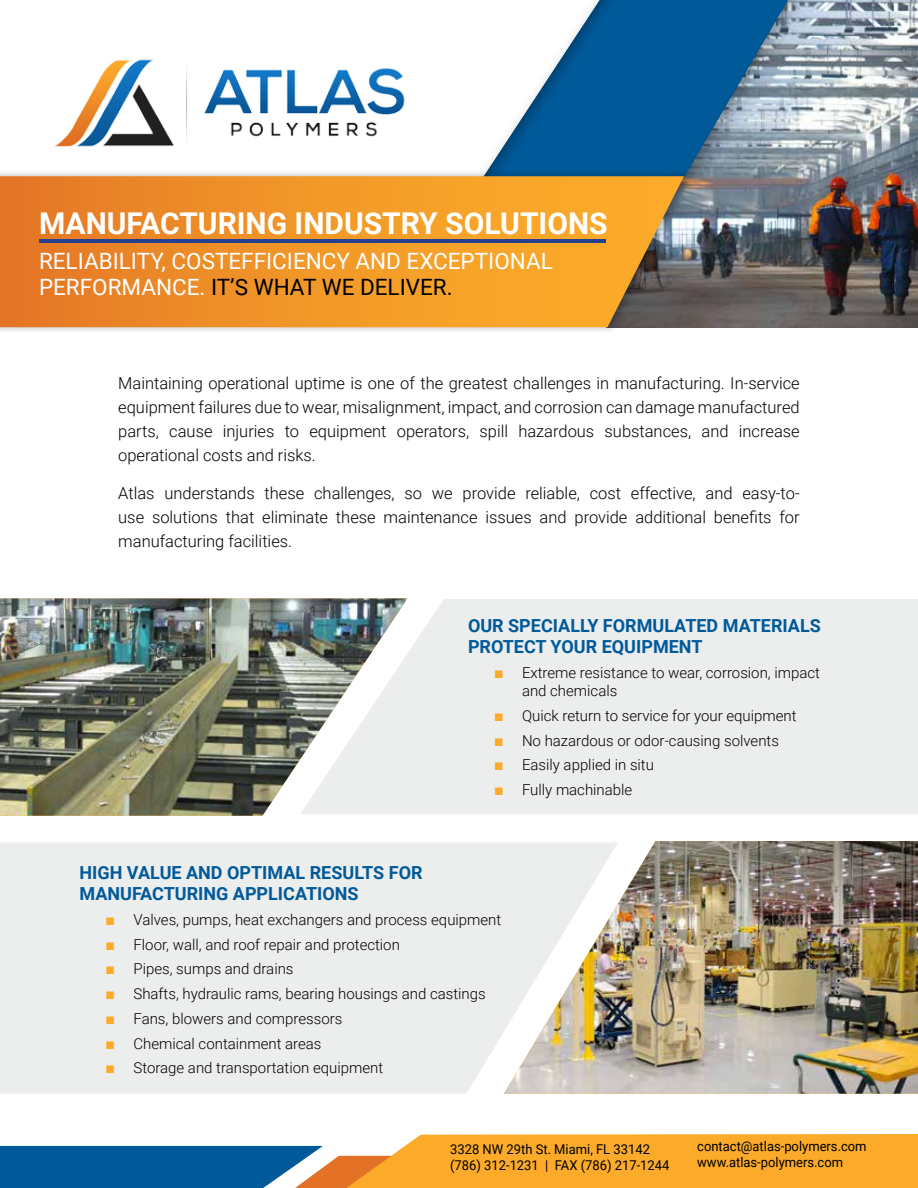
<style>
.page{position:relative;width:918px;height:1188px;background:#fff}
.page>*{position:absolute;margin:0;border:0;box-sizing:border-box;transform-origin:0 0}
.t1{font:700 30px "Roboto";color:#fff}
.t2{font:22.5px/25.5px "Roboto";color:#fff}
.t3{font:700 18px/21.6px "Roboto";color:#005a9a}
.t4{font:300 16.5px/24px "Roboto";color:#000;text-align:justify}
.t5{font:300 15px/18px "Roboto";color:#000}
.t6{font:500 15px "Maven Pro";color:#fbaa29}
.t7{font:13.5px/15.8px "Roboto";color:#000;scale:.96 1}
.s1{color:#000}
</style>
<div class="page">
<img style="left:694px;top:0;width:224px;height:327px">
<div style="left:476px;top:0;width:340px;height:263px;background:#000;opacity:.3"></div>
<div style="left:481px;top:0;width:317px;height:252px;background:#000;opacity:.3"></div>
<svg style="left:0;top:1134px;width:918px;height:54px;background:#bb9f63"></svg>
<img style="left:54px;top:59px;width:351px;height:88px">
<div style="left:0;top:168px;width:694px;height:167px;background:#000;opacity:.3"></div>
<svg style="left:0;top:176px;width:684px;height:151px;background:#e7922c"></svg>
<hr style="left:39px;top:239px;width:567px;height:3px;background:#25408f">
<div style="left:408px;top:599px;width:510px;height:215px;background:#eceded"></div>
<div style="left:0;top:842px;width:504px;height:252px;background:#eceded"></div>
<img style="left:0;top:598px;width:408px;height:218px">
<img style="left:504px;top:841px;width:414px;height:253px">
<h1 class="t1" style="left:39px;top:202px;width:570px">MANUFACTURING INDUSTRY SOLUTIONS</h1>
<h2 class="t2" style="left:39px;top:248px;width:515px">RELIABILITY, COSTEFFICIENCY AND EXCEPTIONAL<br>PERFORMANCE. <span class="s1">IT’S WHAT WE DELIVER.</span></h2>
<p class="t4" style="left:118px;top:371px;width:683px">Maintaining operational uptime is one of the greatest challenges in manufacturing. In-service equipment failures due to wear, misalignment, impact, and corrosion can damage manufactured parts, cause injuries to equipment operators, spill hazardous substances, and increase operational costs and risks.</p>
<p class="t4" style="left:118px;top:480px;width:683px">Atlas understands these challenges, so we provide reliable, cost effective, and easy-to&shy;use solutions that eliminate these maintenance issues and provide additional benefits for manufacturing facilities.</p>
<p class="t3" style="left:468px;top:614px;width:354px">OUR SPECIALLY FORMULATED MATERIALS<br>PROTECT YOUR EQUIPMENT</p>
<p class="t6" style="left:495px;top:665px;width:9px">Ñ</p>
<p class="t5" style="left:522px;top:663px;width:300px">Extreme resistance to wear, corrosion, impact and chemicals</p>
<p class="t6" style="left:495px;top:708px;width:9px">Ñ</p>
<p class="t5" style="left:522px;top:706px;width:276px">Quick return to service for your equipment</p>
<p class="t6" style="left:495px;top:733px;width:9px">Ñ</p>
<p class="t5" style="left:522px;top:731px;width:259px">No hazardous or odor-causing solvents</p>
<p class="t6" style="left:495px;top:757px;width:9px">Ñ</p>
<p class="t5" style="left:522px;top:756px;width:134px">Easily applied in situ</p>
<p class="t6" style="left:495px;top:782px;width:9px">Ñ</p>
<p class="t5" style="left:522px;top:780px;width:112px">Fully machinable</p>
<p class="t3" style="left:80px;top:861px;width:345px">HIGH VALUE AND OPTIMAL RESULTS FOR<br>MANUFACTURING APPLICATIONS</p>
<p class="t6" style="left:107px;top:912px;width:9px">Ñ</p>
<p class="t5" style="left:134px;top:910px;width:369px">Valves, pumps, heat exchangers and process equipment</p>
<p class="t6" style="left:107px;top:937px;width:9px">Ñ</p>
<p class="t5" style="left:134px;top:935px;width:268px">Floor, wall, and roof repair and protection</p>
<p class="t6" style="left:107px;top:961px;width:9px">Ñ</p>
<p class="t5" style="left:134px;top:959px;width:162px">Pipes, sumps and drains</p>
<p class="t6" style="left:107px;top:986px;width:9px">Ñ</p>
<p class="t5" style="left:134px;top:984px;width:354px">Shafts, hydraulic rams, bearing housings and castings</p>
<p class="t6" style="left:107px;top:1011px;width:9px">Ñ</p>
<p class="t5" style="left:134px;top:1009px;width:210px">Fans, blowers and compressors</p>
<p class="t6" style="left:107px;top:1036px;width:9px">Ñ</p>
<p class="t5" style="left:134px;top:1034px;width:190px">Chemical containment areas</p>
<p class="t6" style="left:107px;top:1060px;width:9px">Ñ</p>
<p class="t5" style="left:134px;top:1058px;width:251px">Storage and transportation equipment</p>
<p class="t7" style="left:450px;top:1141px;width:230px">3328 NW 29th St. Miami, FL 33142 (786) 312-1231 | FAX (786) 217-1244</p>
<p class="t7" style="left:697px;top:1138px;width:178px">contact@atlas-polymers.com www.atlas-polymers.com</p>
</div>
